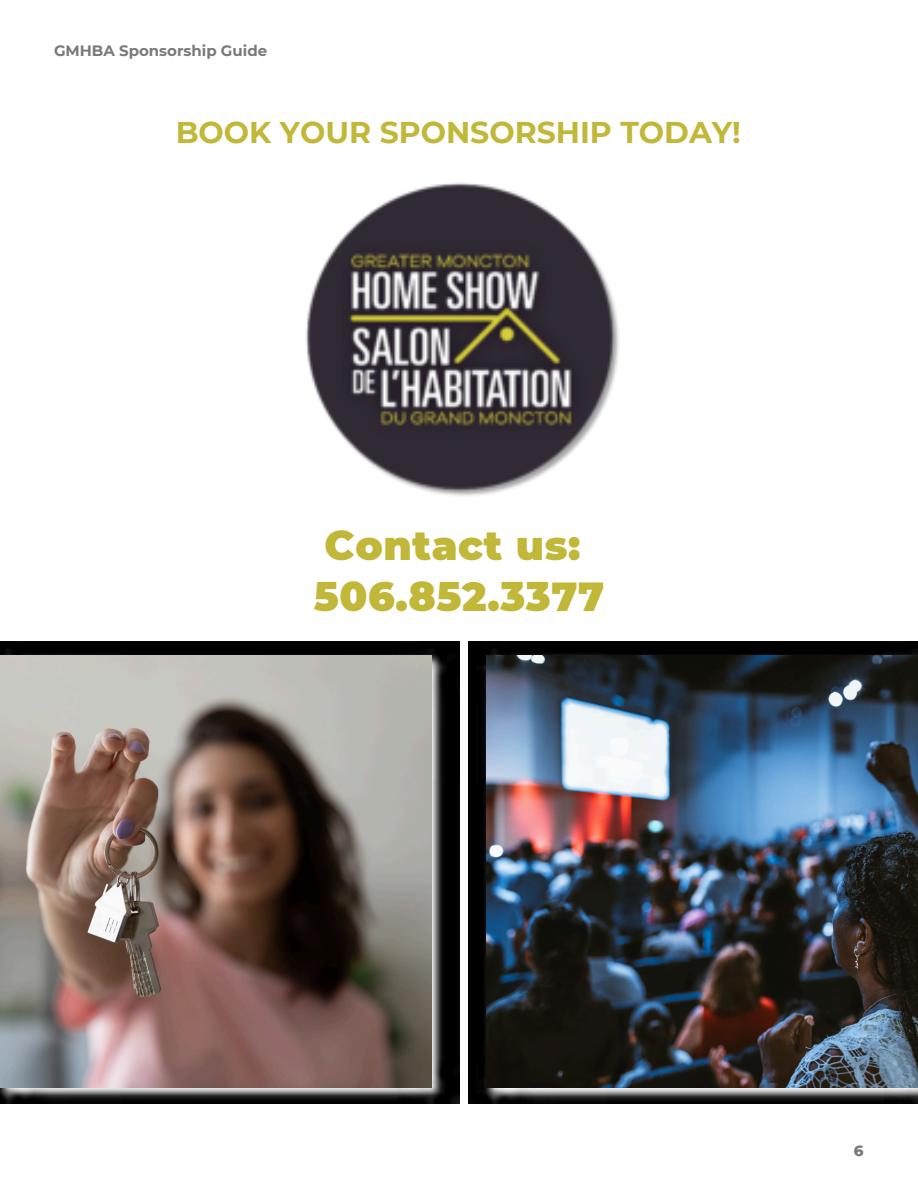
<style>
.page{position:relative;width:918px;height:1188px;background:#fff}
.page>*{position:absolute;margin:0;border:0;box-sizing:border-box;transform-origin:0 0}
.t1{font:900 40.5px/50.7px "Montserrat";letter-spacing:.015em;color:#c1b739}
.t2{font:700 30px "Montserrat";color:#c1b739}
.t3{font:700 15px "Montserrat";color:#797979}
.t4{font:800 15px "Montserrat";color:#797979}
</style>
<div class="page">
<img style="left:469px;top:641px;width:449px;height:463px">
<img style="left:486px;top:656px;width:432px;height:432px">
<img style="left:0;top:641px;width:460px;height:463px">
<img style="left:0;top:656px;width:432px;height:432px">
<img style="left:305px;top:182px;width:314px;height:314px">
<p class="t3" style="left:54px;top:41px;width:215px">GMHBA Sponsorship Guide</p>
<p class="t2" style="left:176px;top:114px;width:567px">BOOK YOUR SPONSORSHIP TODAY!</p>
<p class="t1" style="left:314px;top:520px;width:292px">Contact us:<br>506.852.3377</p>
<p class="t4" style="left:854px;top:1141px;width:11px">6</p>
</div>
